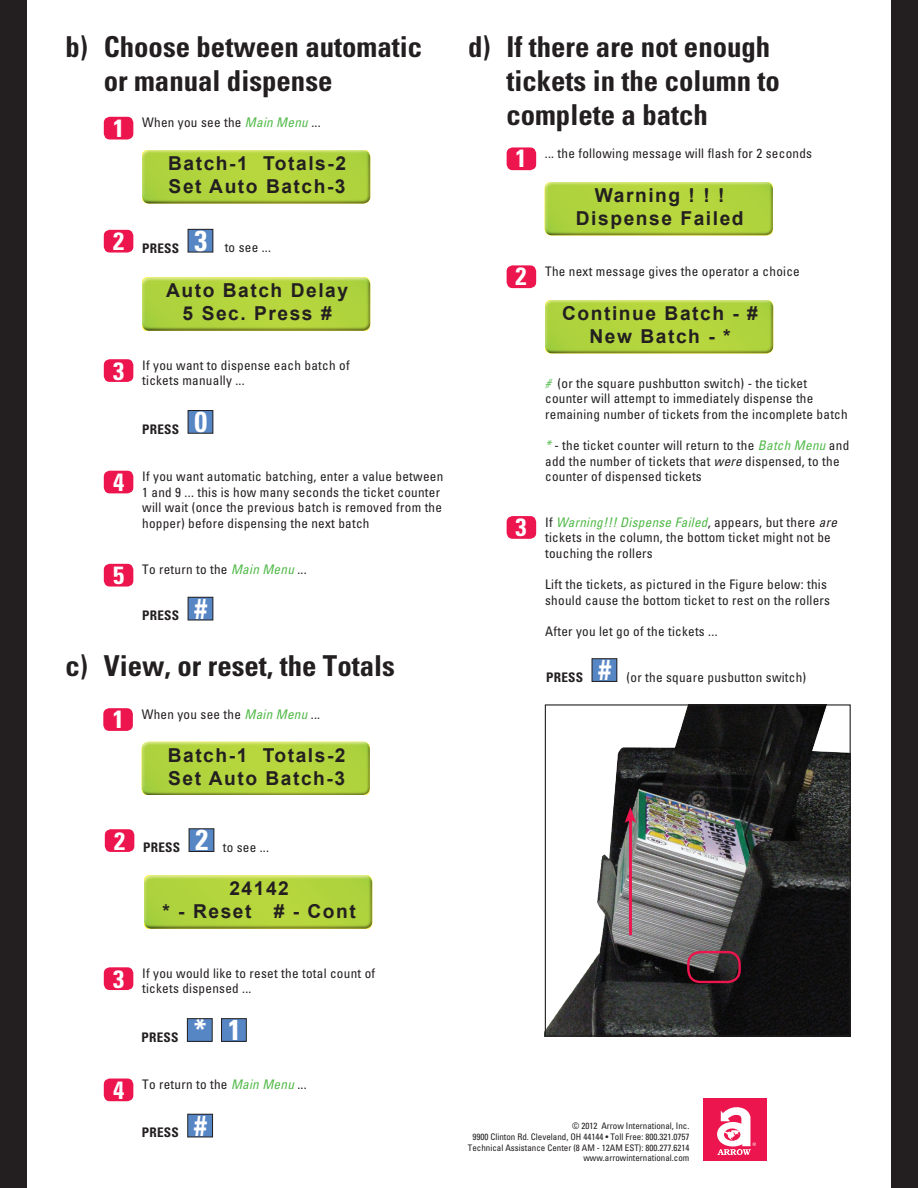
<style>
.page{position:relative;width:918px;height:1188px;background:#fff}
.page>*{position:absolute;margin:0;border:0;box-sizing:border-box;transform-origin:0 0}
.t1{font:700 condensed 28.8px/33.6px "Univers";color:#231f20}
.t2{font:700 condensed 24.9px "Univers";color:#fff}
.t3{font:700 19.2px/23.1px "Arial";letter-spacing:.08em;color:#231f20;text-align:center}
.t4{font:condensed 13.2px/15.6px "Univers";letter-spacing:.02em;color:#231f20}
.t5{font:700 condensed 13.2px "Univers";letter-spacing:.02em;color:#231f20}
.t6{font:condensed 9px/10.5px "Univers";color:#231f20;text-align:right}
.s1{font-weight:700;font-size:24.9px;color:#fff}
.s2{font-style:italic;color:#51b948}
.s3{font-weight:700}
.s4{font-weight:700;font-size:28.8px;color:#fff}
.s5{font-size:28.8px;color:#fff}
.s6{font-style:italic}
</style>
<div class="page">
<div style="left:0;top:0;width:27px;height:1188px;background:#231f20"></div>
<div style="left:891px;top:0;width:27px;height:1188px;background:#231f20"></div>
<div style="left:704px;top:1099px;width:63px;height:62px;background:#ed154e"></div>
<svg style="left:717px;top:1107px;width:39px;height:48px"></svg>
<div style="left:104px;top:359px;width:29px;height:23px;background:#ed154e;border-radius:6px"></div>
<div style="left:188px;top:411px;width:25px;height:22px;background:#5786c5"></div>
<div style="left:188px;top:410px;width:25px;height:24px;border:1px solid #231f20"></div>
<div style="left:104px;top:471px;width:29px;height:22px;background:#ed154e;border-radius:6px"></div>
<div style="left:104px;top:564px;width:29px;height:23px;background:#ed154e;border-radius:6px"></div>
<div style="left:188px;top:597px;width:25px;height:23px;background:#5786c5"></div>
<div style="left:188px;top:597px;width:25px;height:23px;border:1px solid #231f20"></div>
<div style="left:103px;top:708px;width:30px;height:23px;background:#ed154e;border-radius:6px"></div>
<div style="left:140px;top:740px;width:231px;height:53px;background:#f8f7b7"></div>
<div style="left:140px;top:742px;width:231px;height:54px;background:#231f20;opacity:.75"></div>
<div style="left:105px;top:829px;width:29px;height:23px;background:#ed154e;border-radius:6px"></div>
<div style="left:189px;top:829px;width:25px;height:22px;background:#5786c5"></div>
<div style="left:189px;top:828px;width:25px;height:24px;border:1px solid #231f20"></div>
<div style="left:104px;top:967px;width:29px;height:23px;background:#ed154e;border-radius:6px"></div>
<div style="left:187px;top:1019px;width:25px;height:22px;background:#5786c5"></div>
<div style="left:187px;top:1018px;width:26px;height:24px;border:1px solid #231f20"></div>
<div style="left:222px;top:1019px;width:24px;height:22px;background:#5786c5"></div>
<div style="left:221px;top:1018px;width:26px;height:24px;border:1px solid #231f20"></div>
<div style="left:104px;top:1079px;width:29px;height:22px;background:#ed154e;border-radius:6px"></div>
<div style="left:188px;top:1114px;width:25px;height:23px;background:#5786c5"></div>
<div style="left:187px;top:1114px;width:26px;height:23px;border:1px solid #231f20"></div>
<div style="left:143px;top:874px;width:230px;height:53px;background:#e8ed74"></div>
<div style="left:143px;top:876px;width:230px;height:54px;background:#231f20;opacity:.75"></div>
<div style="left:104px;top:230px;width:29px;height:23px;background:#ed154e;border-radius:6px"></div>
<div style="left:188px;top:229px;width:25px;height:23px;background:#5786c5"></div>
<div style="left:141px;top:276px;width:230px;height:53px;background:#ebef70"></div>
<div style="left:141px;top:278px;width:230px;height:54px;background:#231f20;opacity:.75"></div>
<div style="left:543px;top:182px;width:231px;height:55px;background:#231f20;opacity:.75"></div>
<div style="left:544px;top:300px;width:230px;height:55px;background:#231f20;opacity:.75"></div>
<div style="left:507px;top:265px;width:29px;height:23px;background:#ed154e;border-radius:6px"></div>
<div style="left:507px;top:147px;width:29px;height:23px;background:#ed154e;border-radius:6px"></div>
<img style="left:547px;top:706px;width:302px;height:329px">
<div style="left:545px;top:704px;width:306px;height:333px;border:1px solid #231f20"></div>
<div style="left:507px;top:516px;width:29px;height:23px;background:#ed154e;border-radius:6px"></div>
<hr style="left:629px;top:817px;width:3px;height:118px;background:#ed154e">
<svg style="left:625px;top:807px;width:11px;height:16px"></svg>
<div style="left:687px;top:951px;width:54px;height:32px;border:2px solid #ed154e;border-radius:12px"></div>
<div style="left:592px;top:659px;width:25px;height:22px;background:#5786c5"></div>
<div style="left:592px;top:658px;width:25px;height:24px;border:1px solid #231f20"></div>
<div style="left:104px;top:117px;width:29px;height:23px;background:#ed154e;border-radius:6px"></div>
<div style="left:141px;top:149px;width:230px;height:53px;background:#dbe974"></div>
<div style="left:141px;top:151px;width:230px;height:54px;background:#231f20;opacity:.75"></div>
<h1 class="t1" style="left:104px;top:30px;width:320px;text-indent:-38px">b) Choose between automatic or manual dispense</h1>
<p class="t4" style="left:113px;top:114px;width:209px"><span class="s1">1</span> When you see the <span class="s2">Main Menu</span> ...</p>
<h3 class="t3" style="left:168px;top:153px;width:179px;text-align:left">Batch-1 Totals-2<br>Set Auto Batch-3</h3>
<p class="t4" style="left:113px;top:239px;width:159px"><span class="s1">2</span> <span class="s3">PRESS</span> <span class="s4">3</span> to see ...</p>
<h3 class="t3" style="left:166px;top:280px;width:183px">Auto Batch Delay<br>5 Sec. Press #</h3>
<p class="t4" style="left:142px;top:357px;width:209px;text-indent:-29px"><span class="s1">3</span> If you want to dispense each batch of tickets manually ...</p>
<p class="t5" style="left:142px;top:421px;width:67px">PRESS <span class="s5">0</span></p>
<p class="t4" style="left:142px;top:468px;width:303px;text-indent:-29px"><span class="s1">4</span> If you want automatic batching, enter a value between 1 and 9 ... this is how many seconds the ticket counter will wait (once the previous batch is removed from the hopper) before dispensing the next batch</p>
<p class="t4" style="left:113px;top:562px;width:195px"><span class="s1">5</span> To return to the <span class="s2">Main Menu</span> ...</p>
<p class="t5" style="left:142px;top:608px;width:67px">PRESS <span class="s5">#</span></p>
<h1 class="t1" style="left:65px;top:648px;width:331px">c) View, or reset, the Totals</h1>
<p class="t4" style="left:113px;top:706px;width:209px"><span class="s1">1</span> When you see the <span class="s2">Main Menu</span> ...</p>
<h3 class="t3" style="left:168px;top:744px;width:179px;text-align:left">Batch-1 Totals-2<br>Set Auto Batch-3</h3>
<p class="t5" style="left:114px;top:839px;width:96px"><sup>2</sup> PRESS <span class="s5">2</span></p>
<p class="t4" style="left:223px;top:839px;width:48px">to see ...</p>
<h3 class="t3" style="left:162px;top:878px;width:195px">24142<br>* - Reset # - Cont</h3>
<p class="t4" style="left:142px;top:965px;width:235px;text-indent:-29px"><span class="s1">3</span> If you would like to reset the total count of tickets dispensed ...</p>
<p class="t5" style="left:142px;top:1029px;width:101px">PRESS <span class="s5">* 1</span></p>
<p class="t4" style="left:113px;top:1076px;width:195px"><span class="s1">4</span> To return to the <span class="s2">Main Menu</span> ...</p>
<p class="t5" style="left:142px;top:1125px;width:67px">PRESS <span class="s5">#</span></p>
<h1 class="t1" style="left:506px;top:30px;width:275px;text-indent:-38px">d) If there are not enough tickets in the column to complete a batch</h1>
<p class="t4" style="left:545px;top:145px;width:269px">... the following message will flash for 2 seconds</p>
<h3 class="t3" style="left:576px;top:184px;width:169px">Warning ! ! !<br>Dispense Failed</h3>
<h2 class="t2" style="left:516px;top:143px;width:13px">1</h2>
<h2 class="t2" style="left:516px;top:261px;width:13px">2</h2>
<h2 class="t2" style="left:516px;top:512px;width:13px">3</h2>
<p class="t4" style="left:545px;top:263px;width:256px">The next message gives the operator a choice</p>
<h3 class="t3" style="left:562px;top:302px;width:197px">Continue Batch - #<br>New Batch - *</h3>
<p class="t4" style="left:545px;top:375px;width:304px"><span class="s2">#</span> (or the square pushbutton switch) - the ticket counter will attempt to immediately dispense the remaining number of tickets from the incomplete batch</p>
<p class="t4" style="left:545px;top:438px;width:306px"><span class="s2">*</span> - the ticket counter will return to the <span class="s2">Batch Menu</span> and add the number of tickets that <span class="s6">were</span> dispensed, to the counter of dispensed tickets</p>
<p class="t4" style="left:545px;top:514px;width:293px">If <span class="s2">Warning!!! Dispense Failed</span>, appears, but there <span class="s6">are </span>tickets in the column, the bottom ticket might not be touching the rollers</p>
<p class="t4" style="left:545px;top:576px;width:287px">Lift the tickets, as pictured in the Figure below: this should cause the bottom ticket to rest on the rollers</p>
<p class="t4" style="left:545px;top:623px;width:174px">After you let go of the tickets ...</p>
<p class="t4" style="left:546px;top:669px;width:262px"><span class="s3">PRESS</span> <span class="s4">#</span> (or the square pusbutton switch)</p>
<p class="t6" style="left:468px;top:1121px;width:223px">© 2012 Arrow International, Inc.<br>9900 Clinton Rd. Cleveland, OH 44144 • Toll Free: 800.321.0757<br>Technical Assistance Center (8 AM - 12AM EST): 800.277.6214 www.arrowinternational.com</p>
</div>
